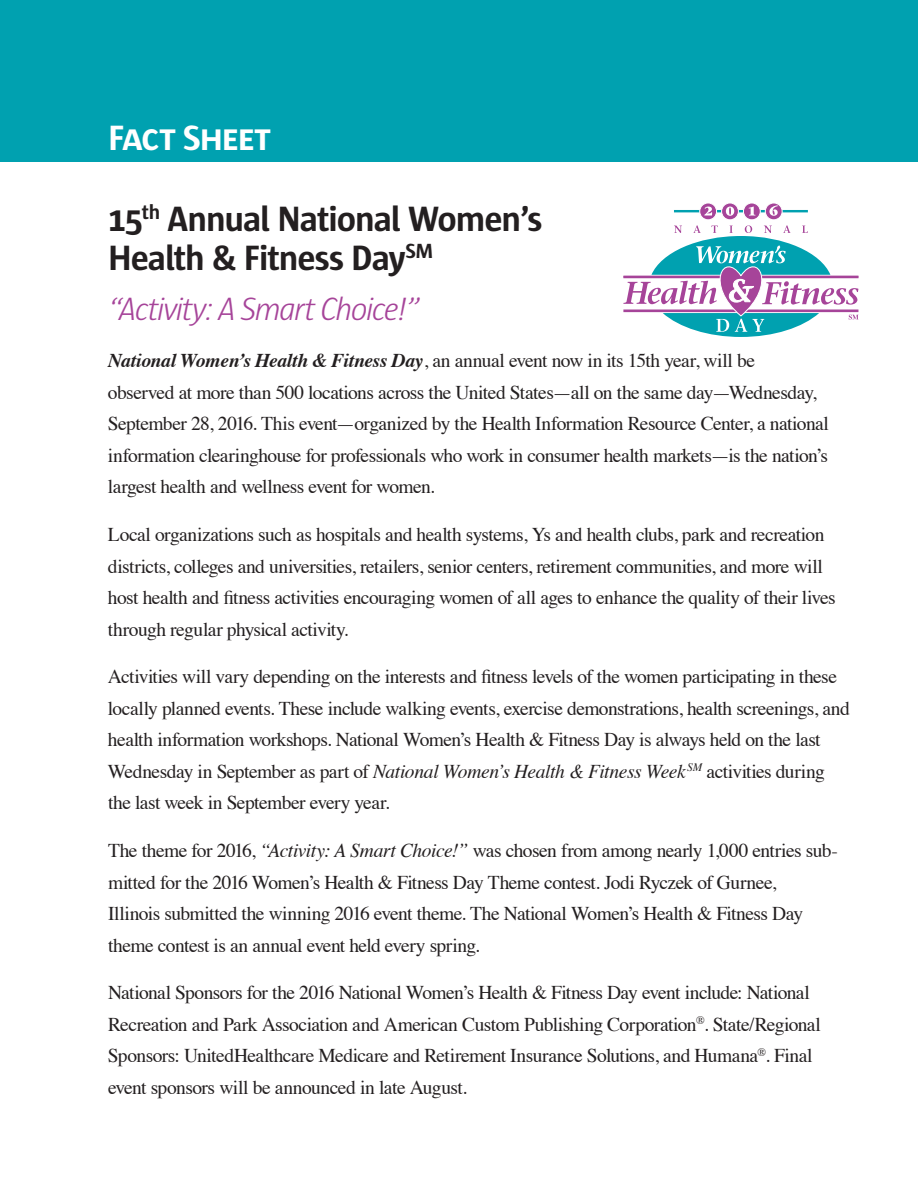
<style>
.page{position:relative;width:918px;height:1188px;background:#fff}
.page>*{position:absolute;margin:0;border:0;box-sizing:border-box;transform-origin:0 0}
.t1{font:700 36px/39px "Sun";letter-spacing:-.03em;color:#231f20}
.t2{font:700 36px "Sun";letter-spacing:-.045em;color:#fff}
.t3{font:italic 300 33px "Sun";letter-spacing:-.06em;color:#a64499}
.t4{font:19.5px/31.5px "Times";letter-spacing:-.03em;color:#231f20}
.s1{font-weight:700;font-style:italic}
.s2{font-style:italic}
</style>
<div class="page">
<div style="left:0;top:0;width:918px;height:162px;background:#00a1b0"></div>
<svg style="left:623px;top:203px;width:235px;height:134px"></svg>
<h1 class="t2" style="left:108px;top:118px;width:165px">Fact Sheet</h1>
<h1 class="t1" style="left:108px;top:199px;width:436px">15<sup>th</sup> Annual National Women’s<br>Health &amp; Fitness Day<sup>SM</sup></h1>
<h2 class="t3" style="left:108px;top:291px;width:313px">“Activity: A Smart Choice!”</h2>
<p class="t4" style="left:108px;top:344px;width:723px"><span class="s1">National Women’s Health &amp; Fitness Day</span>, an annual event now in its 15th year, will be<br>observed at more than 500 locations across the United States—all on the same day—Wednesday, September 28, 2016. This event—organized by the Health Information Resource Center, a national information clearinghouse for professionals who work in consumer health markets—is the nation’s largest health and wellness event for women.</p>
<p class="t4" style="left:108px;top:517px;width:729px">Local organizations such as hospitals and health systems, Ys and health clubs, park and recreation districts, colleges and universities, retailers, senior centers, retirement communities, and more will host health and fitness activities encouraging women of all ages to enhance the quality of their lives through regular physical activity.</p>
<p class="t4" style="left:108px;top:659px;width:743px">Activities will vary depending on the interests and fitness levels of the women participating in these locally planned events. These include walking events, exercise demonstrations, health screenings, and health information workshops. National Women’s Health &amp; Fitness Day is always held on the last Wednesday in September as part of <span class="s2">National Women’s Health &amp; Fitness Week</span> <sup>SM</sup> activities during the last week in September every year.</p>
<p class="t4" style="left:108px;top:833px;width:731px">The theme for 2016, <span class="s2">“Activity: A Smart Choice!”</span> was chosen from among nearly 1,000 entries sub&shy;mitted for the 2016 Women’s Health &amp; Fitness Day Theme contest. Jodi Ryczek of Gurnee,<br>Illinois submitted the winning 2016 event theme. The National Women’s Health &amp; Fitness Day theme contest is an annual event held every spring.</p>
<p class="t4" style="left:108px;top:975px;width:714px">National Sponsors for the 2016 National Women’s Health &amp; Fitness Day event include: National Recreation and Park Association and American Custom Publishing Corporation<sup>®</sup>. State/Regional Sponsors: UnitedHealthcare Medicare and Retirement Insurance Solutions, and Humana<sup>®</sup>. Final event sponsors will be announced in late August.</p>
</div>
